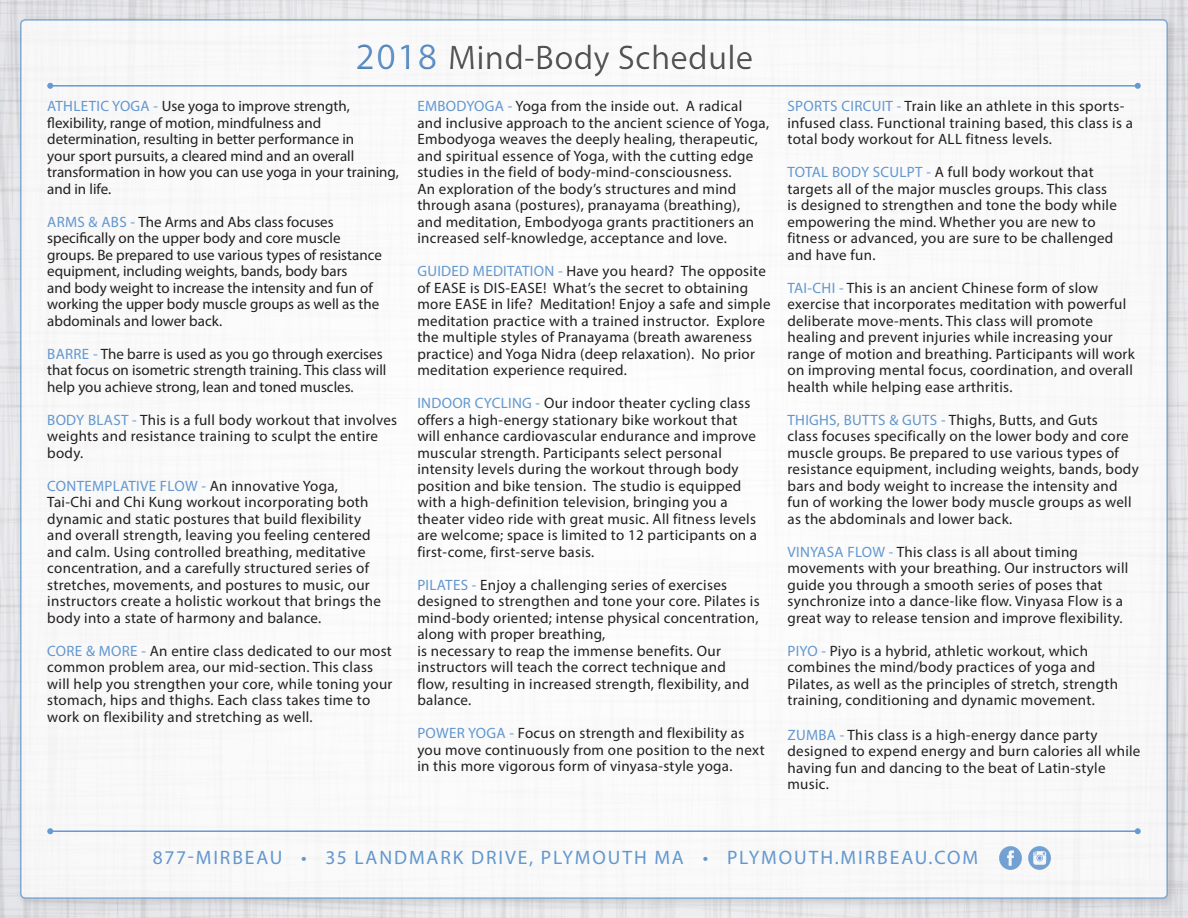
<style>
.page{position:relative;width:1188px;height:918px;background:#fff}
.page>*{position:absolute;margin:0;border:0;box-sizing:border-box;transform-origin:0 0}
.t1{font:34.5px "Myriad Pro";letter-spacing:.01em;color:#57585a}
.t2{font:19.5px "Myriad Pro";letter-spacing:.1em;color:#6297ce}
.t3{font:15px/16.5px "Myriad Pro";letter-spacing:.02em;color:#231f20}
.t4{font:15px/16.5px "Myriad Pro";color:#231f20}
.s1{font-size:37.5px;color:#6297ce}
.s2{color:#6297ce}
</style>
<div class="page">
<img style="left:0;top:0;width:1188px;height:918px">
<div style="left:15px;top:14px;width:1165px;height:897px;background:#231f20;opacity:.2"></div>
<div style="left:21px;top:20px;width:1146px;height:878px;background:#fff;border-radius:5px"></div>
<svg style="left:1028px;top:846px;width:23px;height:24px"></svg>
<svg style="left:999px;top:846px;width:24px;height:24px"></svg>
<hr style="left:50px;top:830px;width:1088px;height:2px;background:#659ad2">
<svg style="left:47px;top:828px;width:6px;height:6px"></svg>
<svg style="left:1135px;top:828px;width:6px;height:6px"></svg>
<hr style="left:50px;top:85px;width:1088px;height:2px;background:#659ad2">
<svg style="left:47px;top:83px;width:6px;height:6px"></svg>
<svg style="left:1135px;top:83px;width:6px;height:6px"></svg>
<div style="left:355px;top:43px;width:400px;height:36px;background:#231f20;opacity:.19"></div>
<h1 class="t1" style="left:356px;top:36px;width:399px"><span class="s1">2018</span> Mind-Body Schedule</h1>
<p class="t4" style="left:47px;top:98px;width:353px"><span class="s2">ATHLETIC YOGA -</span> Use yoga to improve strength, flexibility, range of motion, mindfulness and determination, resulting in better performance in<br>your sport pursuits, a cleared mind and an overall transformation in how you can use yoga in your training, and in life.</p>
<p class="t4" style="left:47px;top:213px;width:336px"><span class="s2">ARMS &amp; ABS -</span> The Arms and Abs class focuses specifically on the upper body and core muscle groups. Be prepared to use various types of resistance equipment, including weights, bands, body bars<br>and body weight to increase the intensity and fun of working the upper body muscle groups as well as the abdominals and lower back.</p>
<p class="t4" style="left:47px;top:345px;width:341px"><span class="s2">BARRE -</span> The barre is used as you go through exercises that focus on isometric strength training. This class will help you achieve strong, lean and toned muscles.</p>
<p class="t3" style="left:47px;top:411px;width:351px"><span class="s2">BODY BLAST -</span> This is a full body workout that involves weights and resistance training to sculpt the entire body.</p>
<p class="t3" style="left:47px;top:477px;width:335px"><span class="s2">CONTEMPLATIVE FLOW -</span> An innovative Yoga, Tai-Chi and Chi Kung workout incorporating both dynamic and static postures that build flexibility and overall strength, leaving you feeling centered and calm. Using controlled breathing, meditative concentration, and a carefully structured series of stretches, movements, and postures to music, our instructors create a holistic workout that brings the body into a state of harmony and balance.</p>
<p class="t3" style="left:47px;top:642px;width:347px"><span class="s2">CORE &amp; MORE -</span> An entire class dedicated to our most common problem area, our mid-section. This class will help you strengthen your core, while toning your stomach, hips and thighs. Each class takes time to work on flexibility and stretching as well.</p>
<p class="t3" style="left:417px;top:98px;width:353px"><span class="s2">EMBODYOGA -</span> Yoga from the inside out. A radical and inclusive approach to the ancient science of Yoga, Embodyoga weaves the deeply healing, therapeutic, and spiritual essence of Yoga, with the cutting edge studies in the field of body-mind-consciousness.<br>An exploration of the body’s structures and mind through asana (postures), pranayama (breathing),<br>and meditation, Embodyoga grants practitioners an increased self-knowledge, acceptance and love.</p>
<p class="t3" style="left:417px;top:263px;width:355px"><span class="s2">GUIDED MEDITATION -</span> Have you heard? The opposite of EASE is DIS-EASE! What’s the secret to obtaining more EASE in life? Meditation! Enjoy a safe and simple meditation practice with a trained instructor. Explore the multiple styles of Pranayama (breath awareness practice) and Yoga Nidra (deep relaxation). No prior meditation experience required.</p>
<p class="t3" style="left:417px;top:395px;width:341px"><span class="s2">INDOOR CYCLING -</span> Our indoor theater cycling class offers a high-energy stationary bike workout that will enhance cardiovascular endurance and improve muscular strength. Participants select personal intensity levels during the workout through body position and bike tension. The studio is equipped with a high-definition television, bringing you a theater video ride with great music. All fitness levels are welcome; space is limited to 12 participants on a first-come, first-serve basis.</p>
<p class="t3" style="left:417px;top:576px;width:344px"><span class="s2">PILATES -</span> Enjoy a challenging series of exercises designed to strengthen and tone your core. Pilates is mind-body oriented; intense physical concentration, along with proper breathing,<br>is necessary to reap the immense benefits. Our instructors will teach the correct technique and flow, resulting in increased strength, flexibility, and balance.</p>
<p class="t3" style="left:417px;top:725px;width:349px"><span class="s2">POWER YOGA -</span> Focus on strength and flexibility as you move continuously from one position to the next in this more vigorous form of vinyasa-style yoga.</p>
<p class="t3" style="left:788px;top:98px;width:347px"><span class="s2">SPORTS CIRCUIT -</span> Train like an athlete in this sports&shy;infused class. Functional training based, this class is a total body workout for ALL fitness levels.</p>
<p class="t3" style="left:788px;top:164px;width:331px"><span class="s2">TOTAL BODY SCULPT -</span> A full body workout that targets all of the major muscles groups. This class is designed to strengthen and tone the body while empowering the mind. Whether you are new to fitness or advanced, you are sure to be challenged and have fun.</p>
<p class="t3" style="left:788px;top:279px;width:349px"><span class="s2">TAI-CHI -</span> This is an ancient Chinese form of slow exercise that incorporates meditation with powerful deliberate move-ments. This class will promote healing and prevent injuries while increasing your range of motion and breathing. Participants will work on improving mental focus, coordination, and overall health while helping ease arthritis.</p>
<p class="t3" style="left:788px;top:411px;width:353px"><span class="s2">THIGHS, BUTTS &amp; GUTS -</span> Thighs, Butts, and Guts<br>class focuses specifically on the lower body and core muscle groups. Be prepared to use various types of resistance equipment, including weights, bands, body bars and body weight to increase the intensity and fun of working the lower body muscle groups as well as the abdominals and lower back.</p>
<p class="t3" style="left:788px;top:543px;width:342px"><span class="s2">VINYASA FLOW -</span> This class is all about timing movements with your breathing. Our instructors will guide you through a smooth series of poses that synchronize into a dance-like flow. Vinyasa Flow is a great way to release tension and improve flexibility.</p>
<p class="t3" style="left:788px;top:642px;width:332px"><span class="s2">PIYO -</span> Piyo is a hybrid, athletic workout, which combines the mind/body practices of yoga and Pilates, as well as the principles of stretch, strength training, conditioning and dynamic movement.</p>
<p class="t3" style="left:788px;top:726px;width:355px"><span class="s2">ZUMBA -</span> This class is a high-energy dance party designed to expend energy and burn calories all while having fun and dancing to the beat of Latin-style music.</p>
<p class="t2" style="left:153px;top:845px;width:827px">877-MIRBEAU • 35 LANDMARK DRIVE, PLYMOUTH MA • PLYMOUTH.MIRBEAU.COM</p>
</div>
